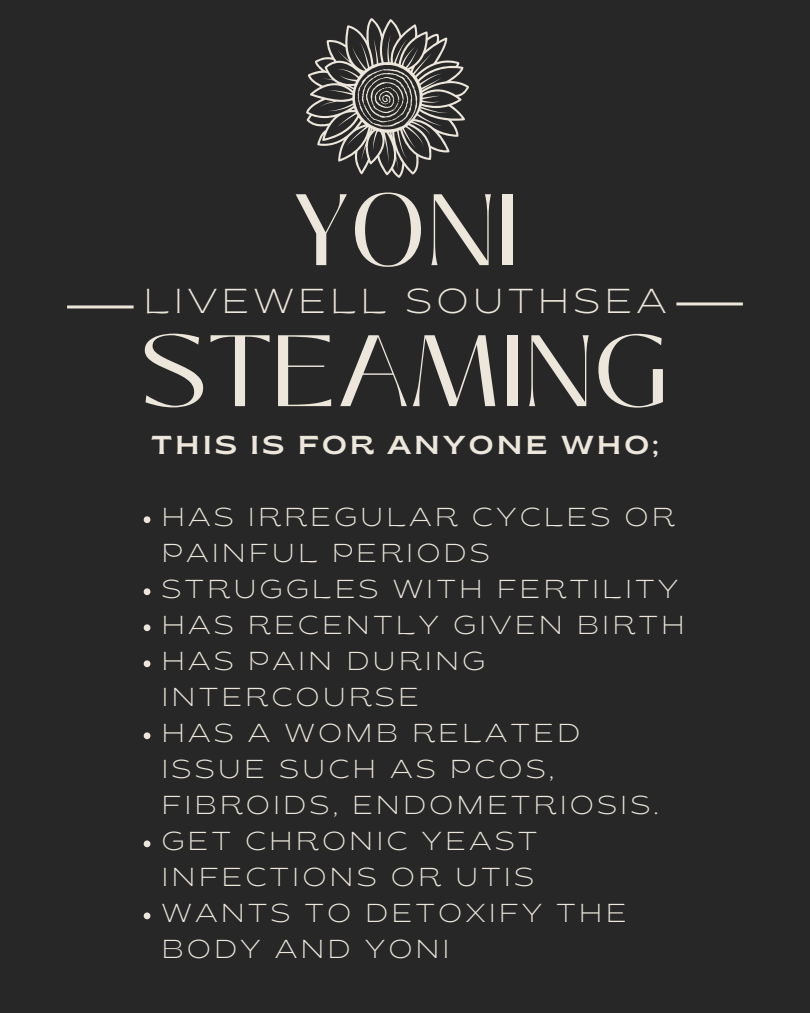
<style>
.page{position:relative;width:810px;height:1013px;background:#fff}
.page>*{position:absolute;margin:0;border:0;box-sizing:border-box;transform-origin:0 0}
.t1{font:100.9px/140.9px "Black Mango";color:#ece6db;text-align:center}
.t2{font:200 semi-expanded 34.6px "Brice";letter-spacing:.115em;color:#ece6db}
.t3{font:200 semi-expanded 25.9px/36px "Brice";letter-spacing:.115em;color:#ece6db}
.t4{font:semi-expanded 25.9px "Brice";letter-spacing:.115em;color:#ece6db}
</style>
<div class="page">
<div style="left:0;top:0;width:810px;height:1012px;background:#272727"></div>
<hr style="left:67px;top:305px;width:67px;height:3px;background:#ece6db">
<hr style="left:676px;top:302px;width:67px;height:3px;background:#ece6db">
<svg style="left:306px;top:18px;width:163px;height:160px"></svg>
<svg style="left:144px;top:516px;width:6px;height:7px"></svg>
<svg style="left:144px;top:588px;width:6px;height:7px"></svg>
<svg style="left:144px;top:624px;width:6px;height:7px"></svg>
<svg style="left:144px;top:660px;width:6px;height:7px"></svg>
<svg style="left:144px;top:732px;width:6px;height:7px"></svg>
<svg style="left:144px;top:840px;width:6px;height:7px"></svg>
<svg style="left:144px;top:912px;width:6px;height:7px"></svg>
<p class="t1" style="left:141px;top:160px;width:529px">YONI<br>STEAMING</p>
<p class="t4" style="left:151px;top:434px;width:509px">THIS IS FOR ANYONE WHO;</p>
<p class="t2" style="left:143px;top:287px;width:525px">LIVEWELL SOUTHSEA</p>
<p class="t3" style="left:161px;top:501px;width:515px">HAS IRREGULAR CYCLES OR<br>PAINFUL PERIODS</p>
<p class="t3" style="left:161px;top:573px;width:519px">STRUGGLES WITH FERTILITY</p>
<p class="t3" style="left:161px;top:609px;width:525px">HAS RECENTLY GIVEN BIRTH</p>
<p class="t3" style="left:161px;top:645px;width:325px">HAS PAIN DURING<br>INTERCOURSE</p>
<p class="t3" style="left:161px;top:717px;width:499px">HAS A WOMB RELATED<br>ISSUE SUCH AS PCOS,<br>FIBROIDS, ENDOMETRIOSIS.</p>
<p class="t3" style="left:161px;top:825px;width:378px">GET CHRONIC YEAST<br>INFECTIONS OR UTIS</p>
<p class="t3" style="left:161px;top:897px;width:467px">WANTS TO DETOXIFY THE<br>BODY AND YONI</p>
</div>
